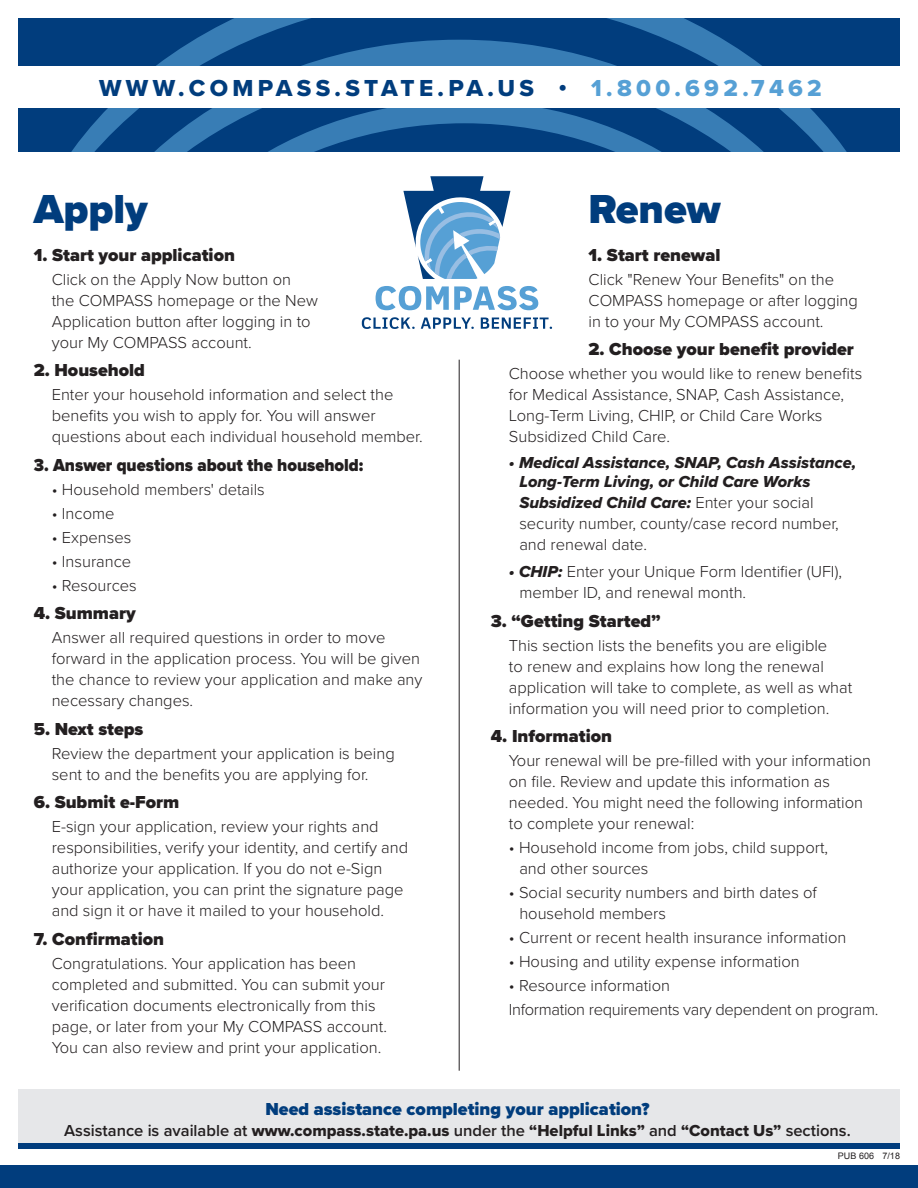
<style>
.page{position:relative;width:918px;height:1188px;background:#fff}
.page>*{position:absolute;margin:0;border:0;box-sizing:border-box;transform-origin:0 0}
.t1{font:900 42px "Proxima Nova";color:#013d7d}
.t2{font:24px "Proxima Nova Extrabld";letter-spacing:.18em;color:#013d7d}
.t3{font:900 18px "Proxima Nova";color:#231f20}
.t4{font:900 18px "Proxima Nova";color:#013d7d}
.t5{font:900 18px "Proxima Nova";color:#231f20;scale:.93 1}
.t6{font:300 16.5px/21px "Proxima Nova";color:#231f20}
.t7{font:16.5px/19.5px "Proxima Nova Extrabld It";color:#231f20}
.t8{font:16.5px "Proxima Nova Extrabld";color:#231f20}
.t9{font:300 16.5px/24px "Proxima Nova";letter-spacing:-.02em;color:#231f20}
.t10{font:9px "Arial";color:#231f20}
.s1{color:#56a0d5}
.s2{font-family:"Proxima Nova";font-weight:300}
.s3{font-family:"Proxima Nova Extrabld It";font-weight:400}
.s4{font-family:"Proxima Nova";font-weight:600}
</style>
<div class="page">
<hr style="left:459px;top:360px;width:1px;height:711px;background:#231f20">
<svg style="left:18px;top:18px;width:882px;height:133px;fill:#013d7d"></svg>
<div style="left:7px;top:67px;width:906px;height:41px;background:#fff"></div>
<div style="left:18px;top:1089px;width:882px;height:54px;background:#e6e7e9"></div>
<div style="left:18px;top:1143px;width:882px;height:6px;background:#013d7d"></div>
<div style="left:0;top:1166px;width:918px;height:22px;background:#013d7d"></div>
<svg style="left:376px;top:286px;width:162px;height:24px"></svg>
<svg style="left:362px;top:317px;width:53px;height:12px"></svg>
<svg style="left:421px;top:318px;width:53px;height:11px"></svg>
<svg style="left:481px;top:318px;width:71px;height:11px"></svg>
<svg style="left:403px;top:176px;width:107px;height:103px"></svg>
<h2 class="t2" style="left:99px;top:70px;width:724px">WWW.COMPASS.STATE.PA.US • <span class="s1">1.800.692.7462</span></h2>
<h1 class="t1" style="left:34px;top:178px;width:116px">Apply</h1>
<p class="t3" style="left:34px;top:241px;width:203px">1. Start your application</p>
<p class="t6" style="left:52px;top:268px;width:268px">Click on the Apply Now button on<br>the COMPASS homepage or the New<br>Application button after logging in to your My COMPASS account.</p>
<p class="t3" style="left:34px;top:357px;width:113px">2. Household</p>
<p class="t6" style="left:52px;top:383px;width:372px">Enter your household information and select the benefits you wish to apply for. You will answer questions about each individual household member.</p>
<p class="t5" style="left:34px;top:451px;width:356px">3. Answer questions about the household:</p>
<p class="t6" style="left:52px;top:478px;width:215px">• Household members' details</p>
<p class="t6" style="left:52px;top:502px;width:64px">• Income</p>
<p class="t6" style="left:52px;top:526px;width:81px">• Expenses</p>
<p class="t6" style="left:52px;top:550px;width:81px">• Insurance</p>
<p class="t6" style="left:52px;top:574px;width:87px">• Resources</p>
<p class="t3" style="left:34px;top:600px;width:104px">4. Summary</p>
<p class="t6" style="left:52px;top:626px;width:372px">Answer all required questions in order to move forward in the application process. You will be given the chance to review your application and make any necessary changes.</p>
<p class="t3" style="left:34px;top:715px;width:111px">5. Next steps</p>
<p class="t6" style="left:52px;top:742px;width:345px">Review the department your application is being sent to and the benefits you are applying for.</p>
<p class="t3" style="left:34px;top:789px;width:147px">6. Submit e-Form</p>
<p class="t6" style="left:52px;top:815px;width:358px">E-sign your application, review your rights and responsibilities, verify your identity, and certify and authorize your application. If you do not e-Sign your application, you can print the signature page and sign it or have it mailed to your household.</p>
<p class="t3" style="left:34px;top:925px;width:132px">7. Confirmation</p>
<p class="t6" style="left:52px;top:952px;width:337px">Congratulations. Your application has been completed and submitted. You can submit your verification documents electronically from this page, or later from your My COMPASS account.<br>You can also review and print your application.</p>
<h1 class="t1" style="left:589px;top:178px;width:134px">Renew</h1>
<p class="t3" style="left:589px;top:241px;width:133px">1. Start renewal</p>
<p class="t6" style="left:589px;top:268px;width:271px">Click "Renew Your Benefits" on the<br>COMPASS homepage or after logging in to your My COMPASS account.</p>
<p class="t3" style="left:589px;top:336px;width:267px">2. Choose your benefit provider</p>
<p class="t6" style="left:509px;top:362px;width:355px">Choose whether you would like to renew benefits for Medical Assistance, SNAP, Cash Assistance, Long-Term Living, CHIP, or Child Care Works Subsidized Child Care.</p>
<p class="t7" style="left:519px;top:452px;width:338px;text-indent:-10px">• Medical Assistance, SNAP, Cash Assistance,<br>Long-Term Living, or Child Care Works</p>
<p class="t7" style="left:519px;top:493px;width:296px">Subsidized Child Care: <span class="s2">Enter your social</span></p>
<p class="t6" style="left:519px;top:512px;width:321px">security number, county/case record number, and renewal date.</p>
<p class="t6" style="left:519px;top:560px;width:324px;text-indent:-10px"><span class="s3">• CHIP:</span> Enter your Unique Form Identifier (UFI), member ID, and renewal month.</p>
<p class="t3" style="left:491px;top:607px;width:171px">3. “Getting Started”</p>
<p class="t6" style="left:509px;top:634px;width:345px">This section lists the benefits you are eligible<br>to renew and explains how long the renewal application will take to complete, as well as what information you will need prior to completion.</p>
<p class="t3" style="left:491px;top:723px;width:123px">4. Information</p>
<p class="t6" style="left:509px;top:749px;width:364px">Your renewal will be pre-filled with your information on file. Review and update this information as needed. You might need the following information to complete your renewal:</p>
<p class="t6" style="left:519px;top:836px;width:310px;text-indent:-10px">• Household income from jobs, child support, and other sources</p>
<p class="t6" style="left:519px;top:881px;width:299px;text-indent:-10px">• Social security numbers and birth dates of household members</p>
<p class="t6" style="left:509px;top:926px;width:339px">• Current or recent health insurance information</p>
<p class="t6" style="left:509px;top:950px;width:292px">• Housing and utility expense information</p>
<p class="t9" style="left:509px;top:973px;width:371px">• Resource information<br>Information requirements vary dependent on program.</p>
<p class="t4" style="left:265px;top:1095px;width:386px">Need assistance completing your application?</p>
<p class="t8" style="left:64px;top:1118px;width:788px"><span class="s4">Assistance is available at</span> www.compass.state.pa.us <span class="s4">under the</span> “Helpful Links” <span class="s4">and</span> “Contact Us” <span class="s4">sections.</span></p>
<p class="t10" style="left:838px;top:1150px;width:64px">PUB 606 7/18</p>
</div>
